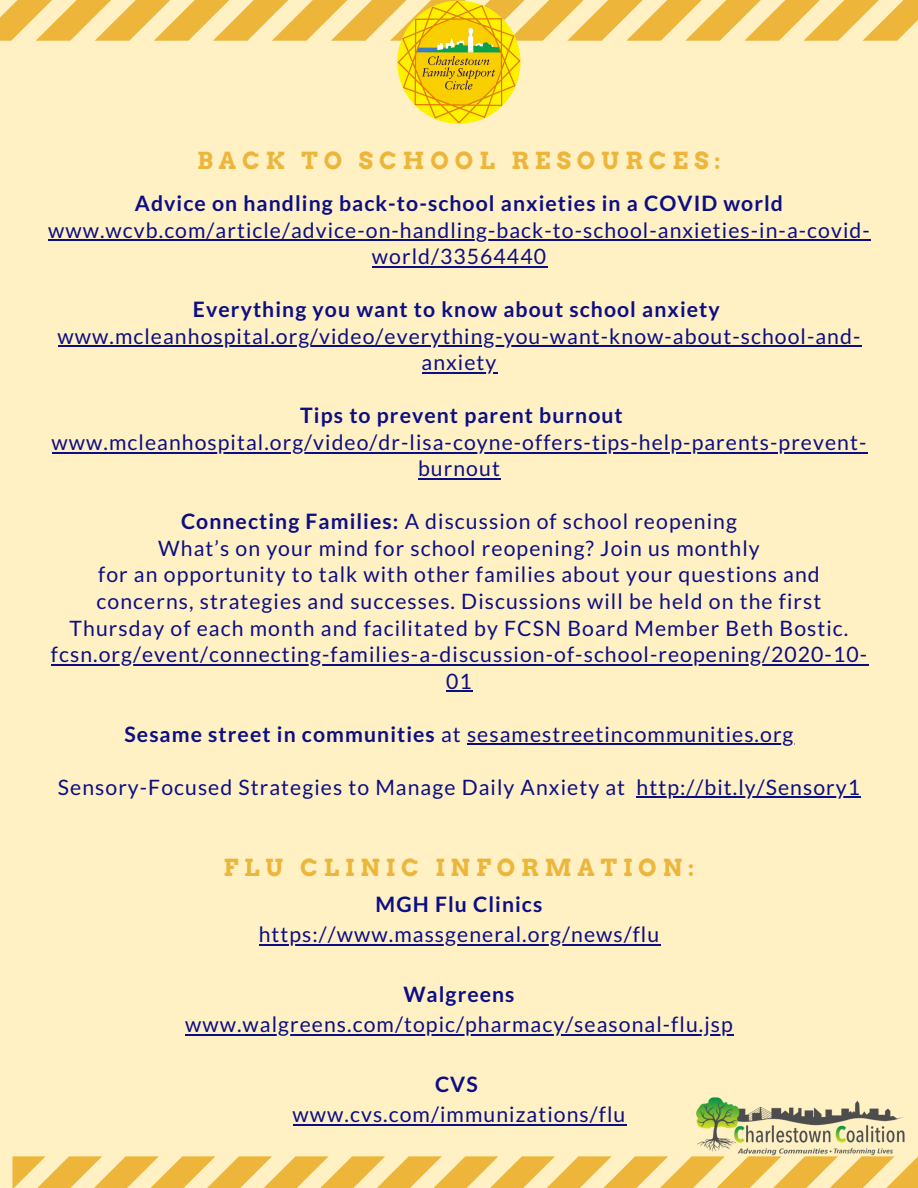
<style>
.page{position:relative;width:918px;height:1188px;background:#fff1c4}
.page>*{position:absolute;margin:0;border:0;box-sizing:border-box;transform-origin:0 0}
.t1{font:700 23.55px "Arvo";letter-spacing:.25em;color:#edb63b}
.t2{font:21.15px/26.5px "Lato";letter-spacing:.05em;color:#0c0e85;text-align:center}
.t3{font:700 21.15px "Lato";letter-spacing:.05em;color:#0c0e85}
.s1{font-weight:700}
</style>
<div class="page">
<svg style="left:0;top:0;width:918px;height:41px"></svg>
<svg style="left:12px;top:1157px;width:906px;height:31px"></svg>
<img style="left:397px;top:0;width:124px;height:124px">
<hr style="left:259px;top:944px;width:401px;height:2px;background:#0c0e85">
<hr style="left:185px;top:1034px;width:549px;height:2px;background:#0c0e85">
<hr style="left:293px;top:1124px;width:333px;height:2px;background:#0c0e85">
<img style="left:688px;top:1097px;width:220px;height:61px">
<hr style="left:48px;top:240px;width:823px;height:1px;background:#0c0e85">
<hr style="left:372px;top:266px;width:175px;height:2px;background:#0c0e85">
<hr style="left:58px;top:346px;width:803px;height:1px;background:#0c0e85">
<hr style="left:422px;top:372px;width:76px;height:2px;background:#0c0e85">
<hr style="left:52px;top:452px;width:815px;height:1px;background:#0c0e85">
<hr style="left:418px;top:478px;width:83px;height:2px;background:#0c0e85">
<hr style="left:51px;top:664px;width:817px;height:2px;background:#0c0e85">
<hr style="left:446px;top:690px;width:27px;height:2px;background:#0c0e85">
<hr style="left:467px;top:743px;width:328px;height:2px;background:#0c0e85">
<hr style="left:637px;top:796px;width:224px;height:2px;background:#0c0e85">
<p class="t1" style="left:197px;top:147px;width:525px">BACK TO SCHOOL RESOURCES:</p>
<p class="t3" style="left:135px;top:190px;width:650px">Advice on handling back-to-school anxieties in a COVID world</p>
<p class="t2" style="left:48px;top:216px;width:823px">www.wcvb.com/article/advice-on-handling-back-to-school-anxieties-in-a-covid&shy;world/33564440</p>
<p class="t3" style="left:193px;top:296px;width:528px">Everything you want to know about school anxiety</p>
<p class="t2" style="left:58px;top:322px;width:804px">www.mcleanhospital.org/video/everything-you-want-know-about-school-and&shy;anxiety</p>
<p class="t3" style="left:300px;top:403px;width:324px">Tips to prevent parent burnout</p>
<p class="t2" style="left:52px;top:428px;width:816px">www.mcleanhospital.org/video/dr-lisa-coyne-offers-tips-help-parents-prevent&shy;burnout</p>
<p class="t2" style="left:51px;top:508px;width:818px"><span class="s1">Connecting Families:</span> A discussion of school reopening<br>What’s on your mind for school reopening? Join us monthly<br>for an opportunity to talk with other families about your questions and concerns, strategies and successes. Discussions will be held on the first Thursday of each month and facilitated by FCSN Board Member Beth Bostic. fcsn.org/event/connecting-families-a-discussion-of-school-reopening/2020-10- 01</p>
<p class="t2" style="left:124px;top:720px;width:670px"><span class="s1">Sesame street in communities</span> at sesamestreetincommunities.org</p>
<p class="t2" style="left:58px;top:773px;width:804px">Sensory-Focused Strategies to Manage Daily Anxiety at http://bit.ly/Sensory1</p>
<p class="t1" style="left:224px;top:853px;width:472px">FLU CLINIC INFORMATION:</p>
<p class="t3" style="left:376px;top:891px;width:168px">MGH Flu Clinics</p>
<p class="t2" style="left:259px;top:921px;width:402px">https://www.massgeneral.org/news/flu</p>
<p class="t3" style="left:403px;top:981px;width:113px">Walgreens</p>
<p class="t2" style="left:185px;top:1011px;width:549px">www.walgreens.com/topic/pharmacy/seasonal-flu.jsp</p>
<p class="t3" style="left:435px;top:1072px;width:44px">CVS</p>
<p class="t2" style="left:293px;top:1101px;width:334px">www.cvs.com/immunizations/flu</p>
</div>
